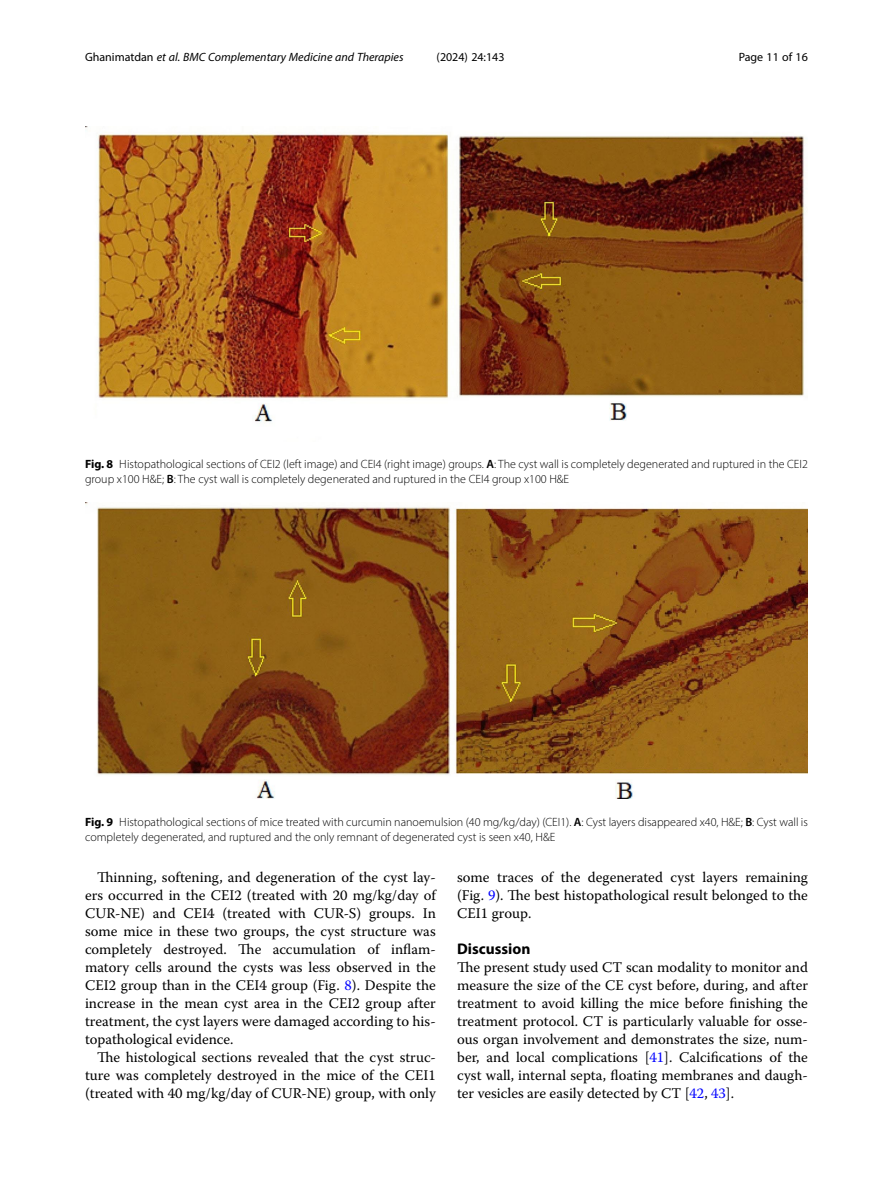
<style>
.page{position:relative;width:893px;height:1191px;background:#fff}
.page>*{position:absolute;margin:0;border:0;box-sizing:border-box;transform-origin:0 0}
.Head_1{font:700 15.45px "Myriad Pro";color:#000}
.Body_Text_Indent{font:14.7px/18px "Warnock Pro";color:#000;text-align:justify}
.Body_Text{font:14.7px/18px "Warnock Pro";color:#000;text-align:justify}
.Figure_Caption{font:300 12px/15px "Myriad Pro";color:#000}
.t1{font:italic 12px "Myriad Pro";color:#000}
.t2{font:12px "Myriad Pro";color:#000}
.s1{font-style:normal}
.s2{font-weight:700}
.s3{font-weight:600}
.s4{color:#00f}
</style>
<div class="page">
<img style="left:85px;top:502px;width:723px;height:296px">
<img style="left:85px;top:126px;width:720px;height:296px">
<p class="t1" style="left:85px;top:50px;width:320px"><span class="s1">Ghanimatdan</span> et al. BMC Complementary Medicine and Therapies</p>
<p class="t2" style="left:437px;top:50px;width:70px">(2024) 24:143</p>
<p class="t2" style="left:739px;top:50px;width:71px">Page 11 of 16</p>
<p class="Figure_Caption" style="left:85px;top:456px;width:724px"><span class="s2">Fig. 8</span> Histopathological sections of CEI2 (left image) and CEI4 (right image) groups. <span class="s3">A</span>: The cyst wall is completely degenerated and ruptured in the CEI2 group x100 H&amp;E; <span class="s3">B</span>: The cyst wall is completely degenerated and ruptured in the CEI4 group x100 H&amp;E</p>
<p class="Figure_Caption" style="left:85px;top:814px;width:724px"><span class="s2">Fig. 9</span> Histopathological sections of mice treated with curcumin nanoemulsion (40 mg/kg/day) (CEI1). <span class="s3">A</span>: Cyst layers disappeared x40, H&amp;E; <span class="s3">B</span>: Cyst wall is completely degenerated, and ruptured and the only remnant of degenerated cyst is seen x40, H&amp;E</p>
<p class="Body_Text_Indent" style="left:85px;top:868px;width:352px;text-indent:12px">Thinning, softening, and degeneration of the cyst lay&shy;ers occurred in the CEI2 (treated with 20 mg/kg/day of CUR-NE) and CEI4 (treated with CUR-S) groups. In some mice in these two groups, the cyst structure was completely destroyed. The accumulation of inflam&shy;matory cells around the cysts was less observed in the CEI2 group than in the CEI4 group (Fig. <span class="s4">8</span>). Despite the increase in the mean cyst area in the CEI2 group after treatment, the cyst layers were damaged according to his&shy;topathological evidence.</p>
<p class="Body_Text_Indent" style="left:85px;top:1048px;width:352px;text-indent:12px">The histological sections revealed that the cyst struc&shy;ture was completely destroyed in the mice of the CEI1 (treated with 40 mg/kg/day of CUR-NE) group, with only</p>
<p class="Body_Text_Indent" style="left:457px;top:868px;width:352px">some traces of the degenerated cyst layers remaining (Fig. <span class="s4">9</span>). The best histopathological result belonged to the CEI1 group.</p>
<p class="Head_1" style="left:457px;top:939px;width:75px">Discussion</p>
<p class="Body_Text" style="left:457px;top:958px;width:352px">The present study used CT scan modality to monitor and measure the size of the CE cyst before, during, and after treatment to avoid killing the mice before finishing the treatment protocol. CT is particularly valuable for osse&shy;ous organ involvement and demonstrates the size, num&shy;ber, and local complications [<span class="s4">41</span>]. Calcifications of the cyst wall, internal septa, floating membranes and daugh&shy;ter vesicles are easily detected by CT [<span class="s4">42</span>, <span class="s4">43</span>].</p>
</div>
